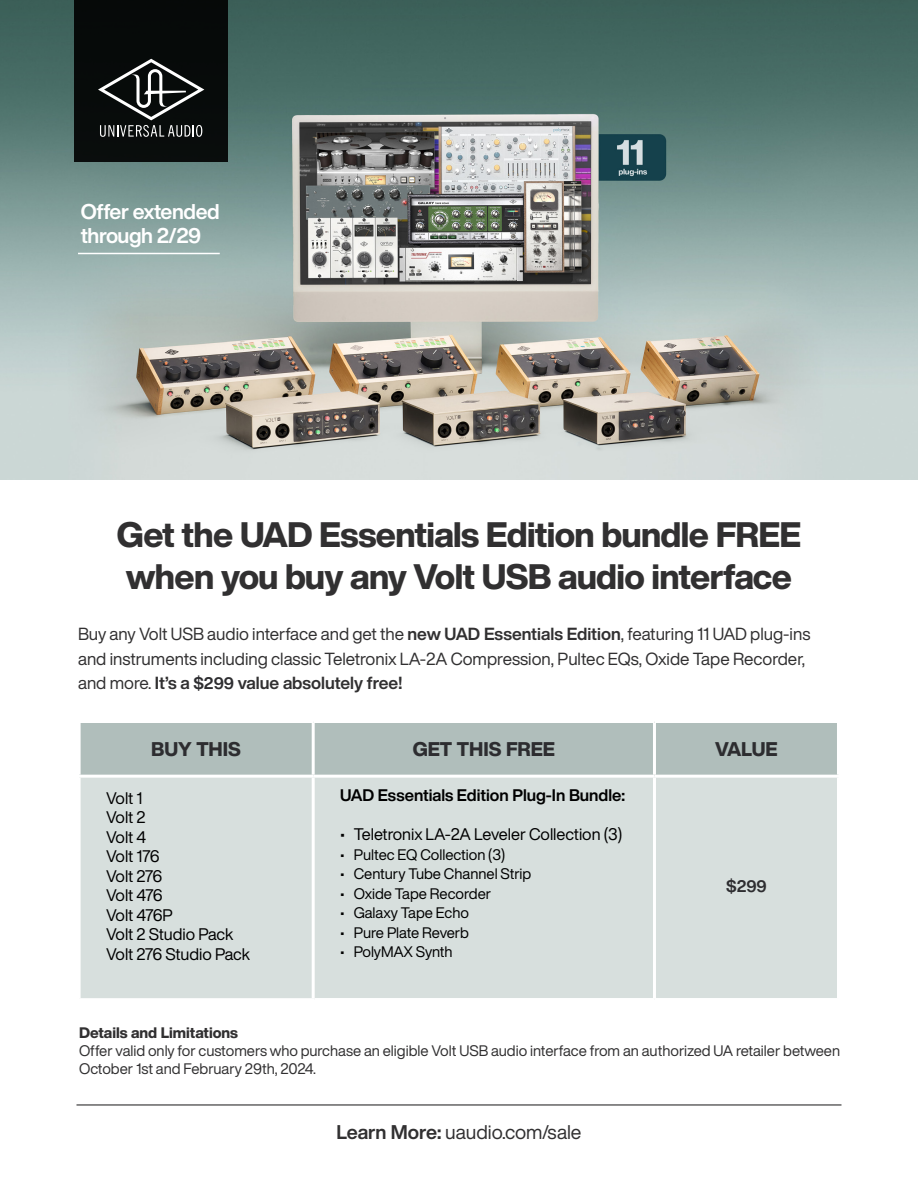
<style>
.page{position:relative;width:918px;height:1188px;background:#fff}
.page>*{position:absolute;margin:0;border:0;box-sizing:border-box;transform-origin:0 0}
.t1{font:800 34.8px/42px "Helvetica Now Display";letter-spacing:-.02em;color:#313031}
.t2{font:700 21px/24px "Helvetica Now Display";letter-spacing:-.02em;color:#fff}
.t3{font:19.5px "Helvetica Now Display";color:#313031}
.t4{font:800 19.5px "Helvetica Now Display";color:#2d2d30}
.t5{font:17.25px/24.6px "Helvetica Now Display";color:#313031}
.t6{font:16.5px/19.5px "Helvetica Now Display";color:#000}
.t7{font:700 16.5px "Helvetica Now Display";color:#000}
.t8{font:700 16.5px "Helvetica Now Display";color:#2d2d30}
.t9{font:15px/18px "Helvetica Now Display";color:#313031}
.t10{font:15px "Helvetica Now Display";color:#000}
.t11{font:800 15px "Helvetica Now Display";color:#313031}
.s1{font-weight:700}
.s2{font-weight:700;font-size:16.5px;color:#2d2d30}
</style>
<div class="page">
<img style="left:0;top:0;width:918px;height:480px">
<div style="left:75px;top:0;width:153px;height:162px;background:#060a09"></div>
<svg style="left:98px;top:59px;width:106px;height:78px"></svg>
<hr style="left:76px;top:1104px;width:766px;height:2px;background:#313031">
<hr style="left:78px;top:253px;width:142px;height:1px;background:#fff">
<div style="left:81px;top:723px;width:756px;height:52px;background:#b0bebb"></div>
<div style="left:81px;top:778px;width:756px;height:220px;background:#d7dfdd"></div>
<hr style="left:312px;top:723px;width:3px;height:52px;background:#fff">
<hr style="left:653px;top:723px;width:3px;height:52px;background:#fff">
<hr style="left:312px;top:778px;width:3px;height:220px;background:#fff">
<hr style="left:653px;top:778px;width:3px;height:220px;background:#fff">
<p class="t2" style="left:81px;top:199px;width:140px">Offer extended through 2/29</p>
<h1 class="t1" style="left:117px;top:513px;width:686px">Get the UAD Essentials Edition bundle FREE when you buy any Volt USB audio interface</h1>
<p class="t5" style="left:78px;top:622px;width:734px">Buy any Volt USB audio interface and get the <span class="s1">new UAD Essentials Edition</span>, featuring 11 UAD plug-ins and instruments including classic Teletronix LA-2A Compression, Pultec EQs, Oxide Tape Recorder, and more. <span class="s1">It’s a</span> <span class="s2">$299</span> <span class="s1">value absolutely free!</span></p>
<p class="t4" style="left:151px;top:736px;width:91px">BUY THIS</p>
<p class="t4" style="left:413px;top:736px;width:144px">GET THIS FREE</p>
<p class="t4" style="left:715px;top:736px;width:64px">VALUE</p>
<p class="t6" style="left:106px;top:788px;width:146px">Volt 1<br>Volt 2<br>Volt 4<br>Volt 176<br>Volt 276<br>Volt 476<br>Volt 476P<br>Volt 2 Studio Pack<br>Volt 276 Studio Pack</p>
<p class="t7" style="left:340px;top:784px;width:286px">UAD Essentials Edition Plug-In Bundle:</p>
<p class="t6" style="left:340px;top:825px;width:284px">• Teletronix LA-2A Leveler Collection (3)</p>
<p class="t10" style="left:340px;top:844px;width:166px">• Pultec EQ Collection (3)</p>
<p class="t10" style="left:340px;top:864px;width:193px">• Century Tube Channel Strip</p>
<p class="t10" style="left:340px;top:883px;width:152px">• Oxide Tape Recorder</p>
<p class="t10" style="left:340px;top:903px;width:130px">• Galaxy Tape Echo</p>
<p class="t10" style="left:340px;top:922px;width:130px">• Pure Plate Reverb</p>
<p class="t10" style="left:340px;top:942px;width:114px">• PolyMAX Synth</p>
<p class="t8" style="left:726px;top:874px;width:42px">$299</p>
<p class="t11" style="left:79px;top:1022px;width:161px">Details and Limitations</p>
<p class="t9" style="left:79px;top:1042px;width:763px">Offer valid only for customers who purchase an eligible Volt USB audio interface from an authorized UA retailer between<br>October 1st and February 29th, 2024.</p>
<p class="t3" style="left:336px;top:1119px;width:247px"><span class="s1">Learn More:</span> uaudio.com/sale</p>
</div>
